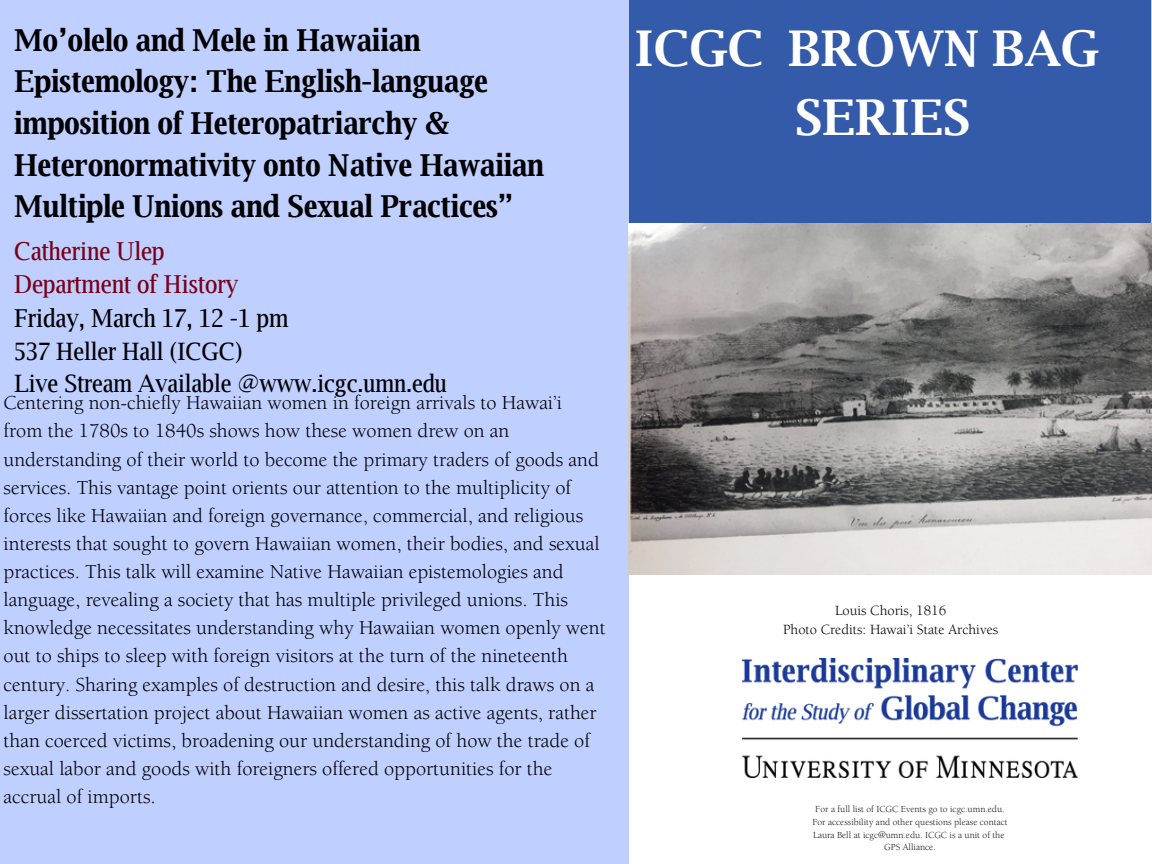
<style>
.page{position:relative;width:1152px;height:864px;background:#bfcfff}
.page>*{position:absolute;margin:0;border:0;box-sizing:border-box;transform-origin:0 0}
.t1{font:700 49.35px/68.7px "Luxi Serif";color:#fff}
.t2{font:700 30.3px/41.7px "Luxi Serif";color:#000}
.t3{font:24.75px/33.8px "Luxi Serif";color:#7a0019}
.t4{font:24.75px "Luxi Serif";color:#000}
.t5{font:24px/32.7px "Luxi Serif";color:#000}
.t6{font:20.25px/28.2px "Berkeley Std";color:#000}
.t7{font:14.4px/19.5px "Berkeley Std";color:#000;text-align:center}
.t8{font:9.6px/12.8px "Berkeley Std";color:#191919;text-align:center}
</style>
<div class="page">
<div style="left:629px;top:0;width:522px;height:234px;background:#335ba9"></div>
<div style="left:629px;top:510px;width:523px;height:354px;background:#fff"></div>
<img style="left:743px;top:659px;width:335px;height:118px">
<img style="left:628px;top:223px;width:523px;height:351px">
<h2 class="t2" style="left:14px;top:18px;width:531px">Mo’olelo and Mele in Hawaiian Epistemology: The English-language imposition of Heteropatriarchy &amp; Heteronormativity onto Native Hawaiian Multiple Unions and Sexual Practices”</h2>
<p class="t3" style="left:14px;top:233px;width:225px">Catherine Ulep<br>Department of History</p>
<p class="t4" style="left:14px;top:303px;width:276px">Friday, March 17, 12 -1 pm</p>
<p class="t5" style="left:14px;top:334px;width:434px">537 Heller Hall (ICGC)<br>Live Stream Available @www.icgc.umn.edu</p>
<p class="t6" style="left:4px;top:391px;width:604px">Centering non-chiefly Hawaiian women in foreign arrivals to Hawai’i from the 1780s to 1840s shows how these women drew on an understanding of their world to become the primary traders of goods and services. This vantage point orients our attention to the multiplicity of forces like Hawaiian and foreign governance, commercial, and religious interests that sought to govern Hawaiian women, their bodies, and sexual practices. This talk will examine Native Hawaiian epistemologies and language, revealing a society that has multiple privileged unions. This knowledge necessitates understanding why Hawaiian women openly went out to ships to sleep with foreign visitors at the turn of the nineteenth century. Sharing examples of destruction and desire, this talk draws on a larger dissertation project about Hawaiian women as active agents, rather than coerced victims, broadening our understanding of how the trade of sexual labor and goods with foreigners offered opportunities for the accrual of imports.</p>
<h1 class="t1" style="left:795px;top:12px;width:306px;text-indent:-160px">ICGC BROWN BAG<br>SERIES</h1>
<p class="t7" style="left:783px;top:602px;width:217px">Louis Choris, 1816<br>Photo Credits: Hawai’i State Archives</p>
<p class="t8" style="left:812px;top:804px;width:197px">For a full list of ICGC Events go to icgc.umn.edu.<br>For accessibility and other questions please contact Laura Bell at icgc@umn.edu. ICGC is a unit of the GPS Alliance.</p>
</div>
